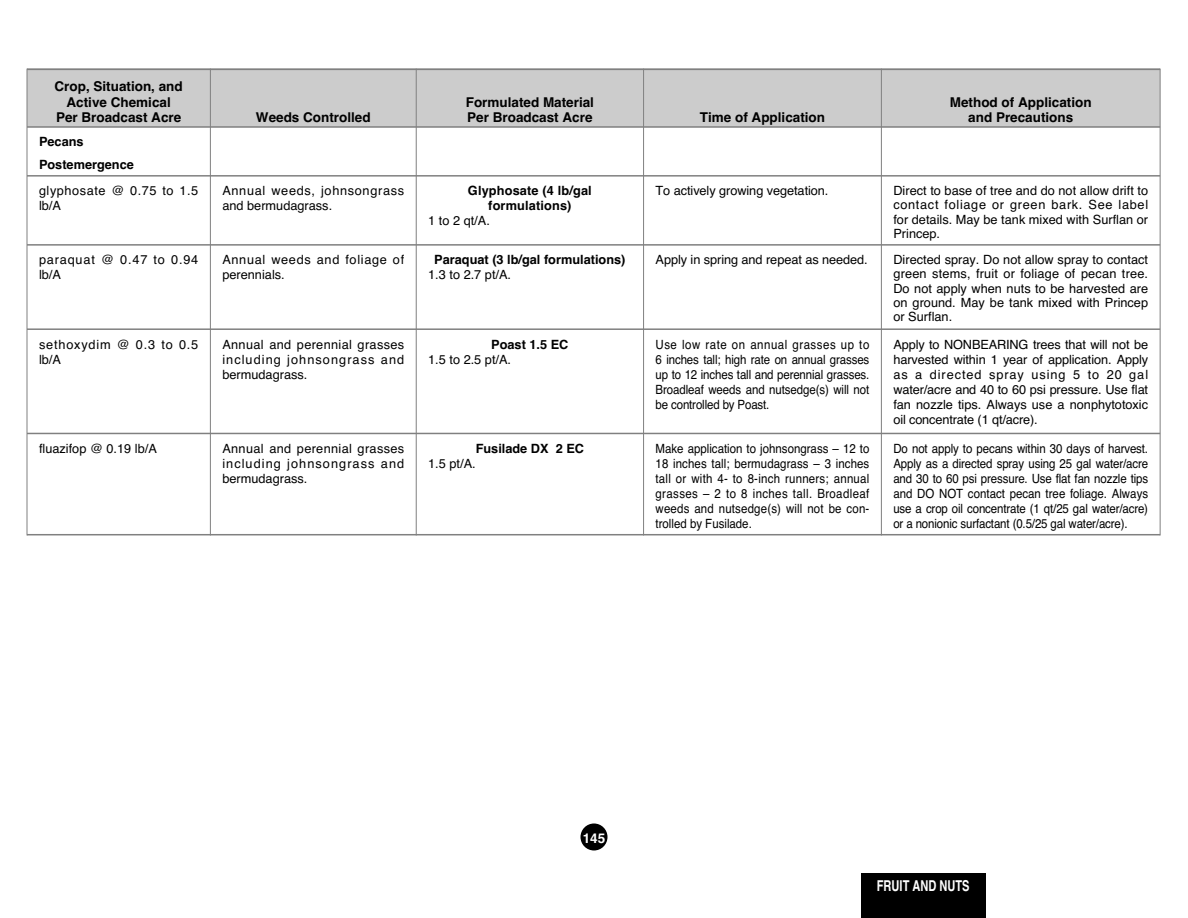
<style>
.page{position:relative;width:1188px;height:918px;background:#fff}
.page>*{position:absolute;margin:0;border:0;box-sizing:border-box;transform-origin:0 0}
.t1{font:700 condensed 15px "Helvetica";color:#fff;scale:.9 1}
.t2{font:700 13.5px/15.8px "Helvetica";color:#000;text-align:center}
.t3{font:700 13.5px "Helvetica";color:#fff}
.t4{font:12.75px/15px "Helvetica";color:#000;text-align:justify}
.t5{font:12.75px/15px "Helvetica";color:#000;text-align:justify;scale:.9 1}
.t6{font:700 12.75px/22.5px "Helvetica";color:#000}
.t7{font:12.75px/15px "Helvetica";letter-spacing:.05em;color:#000}
.t8{font:12.75px/15px "Helvetica";letter-spacing:.065em;color:#000}
.t9{font:12.75px/15px "Helvetica";letter-spacing:.045em;color:#000}
</style>
<div class="page">
<div style="left:580px;top:824px;width:28px;height:26px;background:#000;border-radius:50%"></div>
<div style="left:27px;top:69px;width:183px;height:58px;background:#ccc"></div>
<div style="left:210px;top:69px;width:206px;height:58px;background:#ccc"></div>
<div style="left:416px;top:69px;width:228px;height:58px;background:#ccc"></div>
<div style="left:644px;top:69px;width:237px;height:58px;background:#ccc"></div>
<div style="left:881px;top:69px;width:279px;height:58px;background:#ccc"></div>
<hr style="left:27px;top:69px;width:1px;height:466px;background:#808080">
<hr style="left:210px;top:69px;width:1px;height:466px;background:#808080">
<hr style="left:416px;top:69px;width:1px;height:466px;background:#808080">
<hr style="left:643px;top:69px;width:1px;height:466px;background:#808080">
<hr style="left:881px;top:69px;width:1px;height:466px;background:#808080">
<hr style="left:1160px;top:69px;width:1px;height:466px;background:#808080">
<hr style="left:27px;top:69px;width:1133px;height:1px;background:#808080">
<hr style="left:27px;top:126px;width:1133px;height:2px;background:#808080">
<hr style="left:27px;top:175px;width:1133px;height:2px;background:#808080">
<hr style="left:27px;top:244px;width:1133px;height:2px;background:#808080">
<hr style="left:27px;top:328px;width:1133px;height:2px;background:#808080">
<hr style="left:27px;top:433px;width:1133px;height:1px;background:#808080">
<hr style="left:27px;top:534px;width:1133px;height:1px;background:#808080">
<div style="left:861px;top:873px;width:125px;height:45px;background:#000"></div>
<p class="t2" style="left:55px;top:78px;width:130px">Crop, Situation, and<br>Active Chemical<br>Per Broadcast Acre</p>
<p class="t2" style="left:256px;top:110px;width:116px">Weeds Controlled</p>
<p class="t2" style="left:466px;top:94px;width:130px;text-align:left">Formulated Material<br>Per Broadcast Acre</p>
<p class="t6" style="left:39px;top:131px;width:96px">Pecans<br>Postemergence</p>
<p class="t9" style="left:39px;top:183px;width:161px">glyphosate @ 0.75 to 1.5 lb/A</p>
<p class="t7" style="left:222px;top:183px;width:183px">Annual weeds, johnsongrass and bermudagrass.</p>
<p class="t6" style="left:468px;top:183px;width:125px;line-height:15px;text-align:center">Glyphosate (4 lb/gal formulations)</p>
<p class="t4" style="left:428px;top:213px;width:63px">1 to 2 qt/A.</p>
<p class="t8" style="left:39px;top:252px;width:161px">paraquat @ 0.47 to 0.94 lb/A</p>
<p class="t7" style="left:222px;top:252px;width:183px">Annual weeds and foliage of perennials.</p>
<p class="t6" style="left:434px;top:249px;width:193px">Paraquat (3 lb/gal formulations)</p>
<p class="t4" style="left:428px;top:267px;width:84px">1.3 to 2.7 pt/A.</p>
<p class="t8" style="left:39px;top:337px;width:161px">sethoxydim @ 0.3 to 0.5 lb/A</p>
<p class="t4" style="left:222px;top:337px;width:183px">Annual and perennial grasses including johnsongrass and bermudagrass.</p>
<p class="t6" style="left:491px;top:333px;width:79px">Poast 1.5 EC</p>
<p class="t4" style="left:428px;top:352px;width:84px">1.5 to 2.5 pt/A.</p>
<p class="t4" style="left:39px;top:441px;width:119px">fluazifop @ 0.19 lb/A</p>
<p class="t4" style="left:222px;top:441px;width:183px">Annual and perennial grasses including johnsongrass and bermudagrass.</p>
<p class="t6" style="left:476px;top:437px;width:110px">Fusilade DX 2 EC</p>
<p class="t4" style="left:428px;top:456px;width:49px">1.5 pt/A.</p>
<p class="t2" style="left:700px;top:110px;width:127px">Time of Application</p>
<p class="t2" style="left:950px;top:94px;width:143px">Method of Application and Precautions</p>
<p class="t4" style="left:656px;top:183px;width:174px">To actively growing vegetation.</p>
<p class="t4" style="left:893px;top:184px;width:256px;line-height:14.2px">Direct to base of tree and do not allow drift to contact foliage or green bark. See label for details. May be tank mixed with Surflan or Princep.</p>
<p class="t4" style="left:656px;top:252px;width:214px">Apply in spring and repeat as needed.</p>
<p class="t4" style="left:893px;top:253px;width:256px;line-height:14.2px">Directed spray. Do not allow spray to contact green stems, fruit or foliage of pecan tree.<br>Do not apply when nuts to be harvested are on ground. May be tank mixed with Princep or Surflan.</p>
<p class="t5" style="left:656px;top:337px;width:239px">Use low rate on annual grasses up to 6 inches tall; high rate on annual grasses up to 12 inches tall and perennial grasses.<br>Broadleaf weeds and nutsedge(s) will not be controlled by Poast.</p>
<p class="t4" style="left:893px;top:337px;width:256px">Apply to NONBEARING trees that will not be harvested within 1 year of application. Apply as a directed spray using 5 to 20 gal water/acre and 40 to 60 psi pressure. Use flat fan nozzle tips. Always use a nonphytotoxic oil concentrate (1 qt/acre).</p>
<p class="t5" style="left:656px;top:441px;width:239px">Make application to johnsongrass – 12 to 18 inches tall; bermudagrass – 3 inches tall or with 4- to 8-inch runners; annual grasses – 2 to 8 inches tall. Broadleaf weeds and nutsedge(s) will not be con&shy;trolled by Fusilade.</p>
<p class="t5" style="left:893px;top:441px;width:285px">Do not apply to pecans within 30 days of harvest.<br>Apply as a directed spray using 25 gal water/acre and 30 to 60 psi pressure. Use flat fan nozzle tips and DO NOT contact pecan tree foliage. Always use a crop oil concentrate (1 qt/25 gal water/acre) or a nonionic surfactant (0.5/25 gal water/acre).</p>
<p class="t3" style="left:583px;top:830px;width:24px">145</p>
<p class="t1" style="left:877px;top:881px;width:105px">FRUIT AND NUTS</p>
</div>
